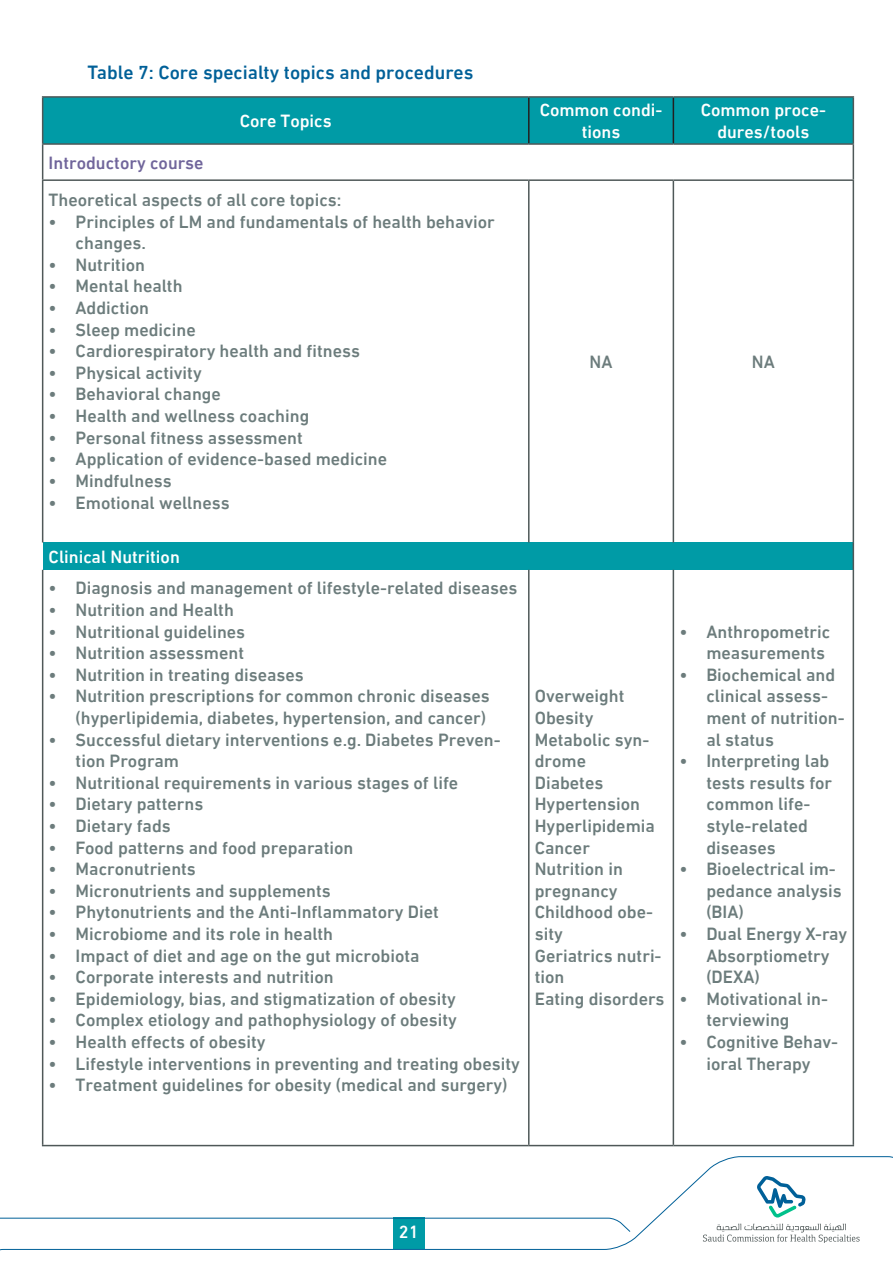
<style>
.page{position:relative;width:893px;height:1263px;background:#fff}
.page>*{position:absolute;margin:0;border:0;box-sizing:border-box;transform-origin:0 0}
.t1{font:500 19.5px "DIN Next LTW23";color:#006098}
.t2{font:500 18px/21.6px "DIN Next LTW23";color:#6c7c7c}
.t3{font:500 18px/21.6px "DIN Next LT Arabic";color:#6c7c7c}
.t4{font:500 18px/21.6px "DIN Next LTW23";color:#fff;text-align:center}
.t5{font:500 18px "DIN Next LT Arabic";color:#70659b}
.t6{font:500 18px "DIN Next LT Arabic";color:#fff}
</style>
<div class="page">
<svg style="left:0;top:1156px;width:893px;height:95px"></svg>
<svg style="left:757px;top:1176px;width:49px;height:41px"></svg>
<svg style="left:703px;top:1223px;width:157px;height:19px"></svg>
<div style="left:43px;top:98px;width:810px;height:45px;background:#009ba6"></div>
<div style="left:43px;top:542px;width:810px;height:28px;background:#009ba6"></div>
<hr style="left:528px;top:98px;width:2px;height:45px;background:#231f20">
<hr style="left:673px;top:98px;width:1px;height:45px;background:#231f20">
<hr style="left:42px;top:570px;width:1px;height:575px;background:#4f5858">
<hr style="left:528px;top:570px;width:2px;height:575px;background:#4f5858">
<hr style="left:673px;top:570px;width:1px;height:575px;background:#4f5858">
<hr style="left:853px;top:570px;width:1px;height:575px;background:#4f5858">
<hr style="left:42px;top:1145px;width:487px;height:1px;background:#4f5858">
<hr style="left:529px;top:1145px;width:144px;height:1px;background:#4f5858">
<hr style="left:673px;top:1145px;width:181px;height:1px;background:#4f5858">
<hr style="left:42px;top:181px;width:1px;height:361px;background:#4f5858">
<hr style="left:528px;top:181px;width:2px;height:361px;background:#4f5858">
<hr style="left:673px;top:181px;width:1px;height:361px;background:#4f5858">
<hr style="left:853px;top:181px;width:1px;height:361px;background:#4f5858">
<svg style="left:853px;top:542px;width:1px;height:28px"></svg>
<hr style="left:42px;top:145px;width:1px;height:34px;background:#4f5858">
<hr style="left:853px;top:145px;width:1px;height:34px;background:#4f5858">
<hr style="left:42px;top:179px;width:487px;height:2px;background:#4f5858">
<hr style="left:529px;top:179px;width:144px;height:2px;background:#4f5858">
<hr style="left:673px;top:179px;width:181px;height:2px;background:#4f5858">
<hr style="left:42px;top:96px;width:487px;height:2px;background:#4f5858">
<hr style="left:42px;top:98px;width:1px;height:45px;background:#4f5858">
<hr style="left:529px;top:96px;width:144px;height:2px;background:#4f5858">
<hr style="left:673px;top:96px;width:181px;height:2px;background:#4f5858">
<hr style="left:853px;top:98px;width:1px;height:45px;background:#4f5858">
<hr style="left:42px;top:143px;width:487px;height:2px;background:#4f5858">
<hr style="left:529px;top:143px;width:144px;height:2px;background:#4f5858">
<hr style="left:673px;top:143px;width:181px;height:2px;background:#4f5858">
<p class="t1" style="left:88px;top:61px;width:387px">Table 7: Core specialty topics and procedures</p>
<p class="t4" style="left:240px;top:110px;width:94px">Core Topics</p>
<p class="t4" style="left:540px;top:99px;width:124px">Common condi&shy;tions</p>
<p class="t4" style="left:701px;top:99px;width:127px">Common proce&shy;dures/tools</p>
<p class="t5" style="left:49px;top:152px;width:156px">Introductory course</p>
<p class="t3" style="left:49px;top:189px;width:294px">Theoretical aspects of all core topics:</p>
<p class="t3" style="left:76px;top:211px;width:421px;text-indent:-27px">• Principles of LM and fundamentals of health behavior changes.</p>
<p class="t3" style="left:49px;top:254px;width:98px">• Nutrition</p>
<p class="t3" style="left:49px;top:275px;width:135px">• Mental health</p>
<p class="t3" style="left:49px;top:297px;width:102px">• Addiction</p>
<p class="t3" style="left:49px;top:319px;width:149px">• Sleep medicine</p>
<p class="t3" style="left:49px;top:340px;width:313px">• Cardiorespiratory health and fitness</p>
<p class="t3" style="left:49px;top:362px;width:155px">• Physical activity</p>
<p class="t3" style="left:49px;top:383px;width:174px">• Behavioral change</p>
<p class="t3" style="left:49px;top:405px;width:262px">• Health and wellness coaching</p>
<p class="t3" style="left:49px;top:427px;width:256px">• Personal fitness assessment</p>
<p class="t3" style="left:49px;top:448px;width:340px">• Application of evidence-based medicine</p>
<p class="t3" style="left:49px;top:470px;width:125px">• Mindfulness</p>
<p class="t3" style="left:49px;top:491px;width:182px">• Emotional wellness</p>
<p class="t3" style="left:590px;top:351px;width:24px">NA</p>
<p class="t3" style="left:752px;top:351px;width:24px">NA</p>
<p class="t6" style="left:49px;top:546px;width:133px">Clinical Nutrition</p>
<p class="t2" style="left:49px;top:577px;width:470px">• Diagnosis and management of lifestyle-related diseases</p>
<p class="t2" style="left:49px;top:599px;width:187px">• Nutrition and Health</p>
<p class="t2" style="left:49px;top:621px;width:198px">• Nutritional guidelines</p>
<p class="t2" style="left:49px;top:642px;width:197px">• Nutrition assessment</p>
<p class="t2" style="left:49px;top:664px;width:257px">• Nutrition in treating diseases</p>
<p class="t2" style="left:49px;top:685px;width:443px;text-align:right">• Nutrition prescriptions for common chronic diseases (hyperlipidemia, diabetes, hypertension, and cancer)</p>
<p class="t2" style="left:76px;top:729px;width:427px;text-indent:-27px">• Successful dietary interventions e.g. Diabetes Preven&shy;tion Program</p>
<p class="t2" style="left:49px;top:772px;width:411px">• Nutritional requirements in various stages of life</p>
<p class="t2" style="left:49px;top:793px;width:156px">• Dietary patterns</p>
<p class="t2" style="left:49px;top:815px;width:124px">• Dietary fads</p>
<p class="t2" style="left:49px;top:837px;width:306px">• Food patterns and food preparation</p>
<p class="t2" style="left:49px;top:858px;width:149px">• Macronutrients</p>
<p class="t2" style="left:49px;top:880px;width:284px">• Micronutrients and supplements</p>
<p class="t2" style="left:49px;top:901px;width:392px">• Phytonutrients and the Anti-Inflammatory Diet</p>
<p class="t2" style="left:49px;top:923px;width:286px">• Microbiome and its role in health</p>
<p class="t2" style="left:49px;top:945px;width:372px">• Impact of diet and age on the gut microbiota</p>
<p class="t2" style="left:49px;top:966px;width:287px">• Corporate interests and nutrition</p>
<p class="t2" style="left:49px;top:988px;width:409px">• Epidemiology, bias, and stigmatization of obesity</p>
<p class="t2" style="left:49px;top:1009px;width:410px">• Complex etiology and pathophysiology of obesity</p>
<p class="t2" style="left:49px;top:1031px;width:218px">• Health effects of obesity</p>
<p class="t2" style="left:49px;top:1053px;width:473px">• Lifestyle interventions in preventing and treating obesity</p>
<p class="t2" style="left:49px;top:1074px;width:460px">• Treatment guidelines for obesity (medical and surgery)</p>
<p class="t2" style="left:535px;top:685px;width:91px">Overweight</p>
<p class="t2" style="left:535px;top:707px;width:60px">Obesity</p>
<p class="t2" style="left:535px;top:729px;width:116px">Metabolic syn&shy;drome</p>
<p class="t2" style="left:535px;top:772px;width:70px">Diabetes</p>
<p class="t2" style="left:535px;top:793px;width:107px">Hypertension</p>
<p class="t2" style="left:535px;top:815px;width:122px">Hyperlipidemia</p>
<p class="t2" style="left:535px;top:837px;width:57px">Cancer</p>
<p class="t2" style="left:535px;top:858px;width:90px">Nutrition in pregnancy</p>
<p class="t2" style="left:535px;top:901px;width:120px">Childhood obe&shy;sity</p>
<p class="t2" style="left:535px;top:945px;width:128px">Geriatrics nutri&shy;tion</p>
<p class="t2" style="left:535px;top:988px;width:131px">Eating disorders</p>
<p class="t2" style="left:679px;top:621px;width:153px;text-align:right">• Anthropometric measurements</p>
<p class="t2" style="left:706px;top:664px;width:140px;text-indent:-27px">• Biochemical and clinical assess&shy;ment of nutrition&shy;al status</p>
<p class="t2" style="left:706px;top:750px;width:127px;text-indent:-27px">• Interpreting lab tests results for common life&shy;style-related diseases</p>
<p class="t2" style="left:706px;top:858px;width:137px;text-indent:-27px">• Bioelectrical im&shy;pedance analysis (BIA)</p>
<p class="t2" style="left:706px;top:923px;width:142px;text-indent:-27px">• Dual Energy X-ray<br>Absorptiometry (DEXA)</p>
<p class="t2" style="left:706px;top:988px;width:123px;text-indent:-27px">• Motivational in&shy;terviewing</p>
<p class="t2" style="left:679px;top:1031px;width:160px;text-align:center">• Cognitive Behav&shy;ioral Therapy</p>
<p class="t4" style="left:399px;top:1221px;width:21px">21</p>
</div>
